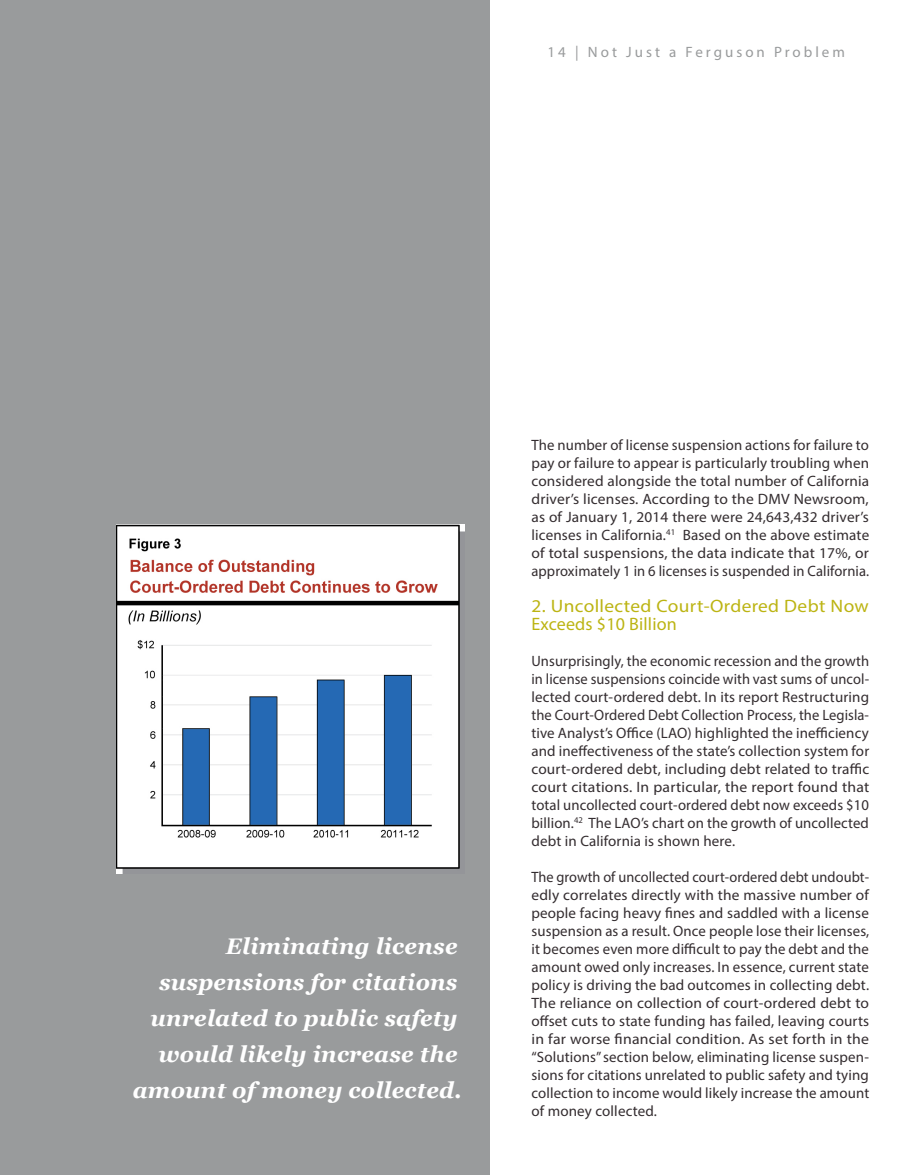
<style>
.page{position:relative;width:905px;height:1175px;background:#fff}
.page>*{position:absolute;margin:0;border:0;box-sizing:border-box;transform-origin:0 0}
.t1{font:italic 700 22.5px/36px "Georgia";letter-spacing:.01em;color:#fff;text-align:right}
.t2{font:18px/18px "Myriad Pro";letter-spacing:.015em;color:#bcb413;scale:1.08 1}
.t3{font:15px/18px "Myriad Pro";letter-spacing:.01em;color:#342d30;text-align:justify}
.t4{font:15px/18px "Myriad Pro";letter-spacing:.01em;color:#342d30;text-align:justify;scale:.96 1}
.t5{font:15px "Myriad Pro";letter-spacing:.2em;color:#999b9c}
</style>
<div class="page">
<div style="left:0;top:0;width:489px;height:1174px;background:#999b9c"></div>
<img style="left:116px;top:524px;width:348px;height:349px">
<p class="t5" style="left:547px;top:43px;width:299px">14 | Not Just a Ferguson Problem</p>
<h1 class="t1" style="left:133px;top:928px;width:330px">Eliminating license suspensions for citations unrelated to public safety would likely increase the amount of money collected.</h1>
<p class="t3" style="left:531px;top:436px;width:339px">The number of license suspension actions for failure to pay or failure to appear is particularly troubling when considered alongside the total number of California driver’s licenses. According to the DMV Newsroom, as of January 1, 2014 there were 24,643,432 driver’s licenses in California.<sup>41</sup> Based on the above estimate of total suspensions, the data indicate that 17%, or approximately 1 in 6 licenses is suspended in California.</p>
<p class="t2" style="left:531px;top:597px;width:314px">2. Uncollected Court-Ordered Debt Now<br>Exceeds $10 Billion</p>
<p class="t3" style="left:531px;top:652px;width:339px">Unsurprisingly, the economic recession and the growth in license suspensions coincide with vast sums of uncol&shy;lected court-ordered debt. In its report Restructuring the Court-Ordered Debt Collection Process, the Legisla&shy;tive Analyst’s Office (LAO) highlighted the inefficiency and ineffectiveness of the state’s collection system for court-ordered debt, including debt related to traffic court citations. In particular, the report found that total uncollected court-ordered debt now exceeds $10 billion.<sup>42</sup> The LAO’s chart on the growth of uncollected debt in California is shown here.</p>
<p class="t4" style="left:531px;top:868px;width:353px">The growth of uncollected court-ordered debt undoubt&shy;edly correlates directly with the massive number of people facing heavy fines and saddled with a license suspension as a result. Once people lose their licenses, it becomes even more difficult to pay the debt and the amount owed only increases. In essence, current state policy is driving the bad outcomes in collecting debt.<br>The reliance on collection of court-ordered debt to offset cuts to state funding has failed, leaving courts in far worse financial condition. As set forth in the “Solutions” section below, eliminating license suspen&shy;sions for citations unrelated to public safety and tying collection to income would likely increase the amount of money collected.</p>
</div>
